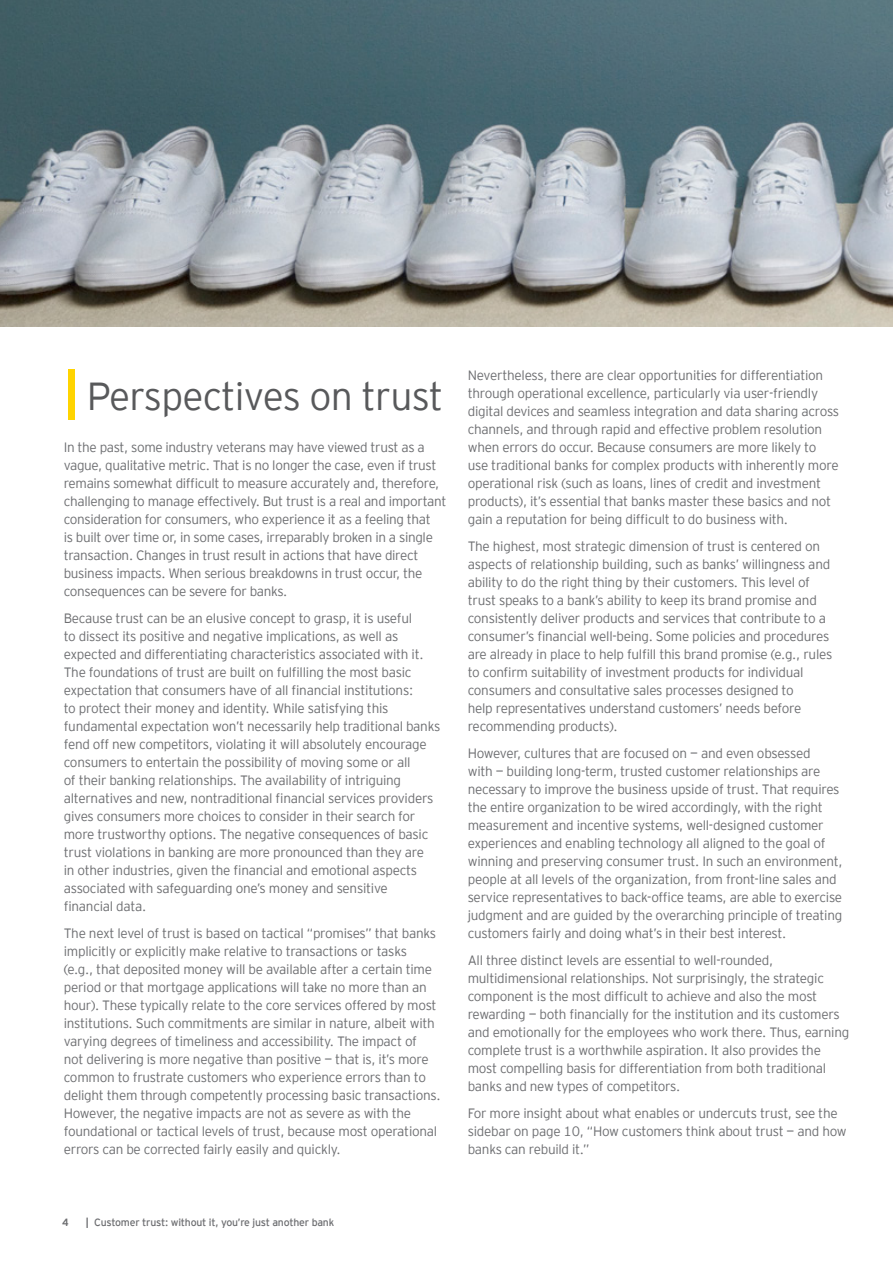
<style>
.page{position:relative;width:893px;height:1263px;background:#fff}
.page>*{position:absolute;margin:0;border:0;box-sizing:border-box;transform-origin:0 0}
.Paragraph_Style_1{font:300 39px "EY Interstate";letter-spacing:-.02em;color:#58595b}
.Body_copy{font:300 13.5px/18px "EY Interstate";letter-spacing:-.02em;color:#6d6e71}
.t1{font:10.5px "EY Interstate";letter-spacing:-.02em;color:#6d6e71}
.t2{font:700 10.5px "EY Interstate";color:#6d6e71}
.s1{font-weight:700;font-size:51px;color:#ffd400}
.s2{font-weight:700}
</style>
<div class="page">
<img style="left:0;top:0;width:893px;height:327px">
<p class="Paragraph_Style_1" style="left:64px;top:368px;width:381px"><span class="s1">|</span> Perspectives on trust</p>
<p class="Body_copy" style="left:64px;top:437px;width:384px">In the past, some industry veterans may have viewed trust as a vague, qualitative metric. That is no longer the case, even if trust remains somewhat difficult to measure accurately and, therefore, challenging to manage effectively. But trust is a real and important consideration for consumers, who experience it as a feeling that<br>is built over time or, in some cases, irreparably broken in a single transaction. Changes in trust result in actions that have direct business impacts. When serious breakdowns in trust occur, the consequences can be severe for banks.</p>
<p class="Body_copy" style="left:64px;top:608px;width:378px">Because trust can be an elusive concept to grasp, it is useful<br>to dissect its positive and negative implications, as well as expected and differentiating characteristics associated with it.<br>The foundations of trust are built on fulfilling the most basic expectation that consumers have of all financial institutions:<br>to protect their money and identity. While satisfying this fundamental expectation won’t necessarily help traditional banks fend off new competitors, violating it will absolutely encourage consumers to entertain the possibility of moving some or all<br>of their banking relationships. The availability of intriguing alternatives and new, nontraditional financial services providers gives consumers more choices to consider in their search for more trustworthy options. The negative consequences of basic trust violations in banking are more pronounced than they are<br>in other industries, given the financial and emotional aspects associated with safeguarding one’s money and sensitive financial data.</p>
<p class="Body_copy" style="left:64px;top:923px;width:378px">The next level of trust is based on tactical “promises” that banks implicitly or explicitly make relative to transactions or tasks<br>(e.g., that deposited money will be available after a certain time period or that mortgage applications will take no more than an hour). These typically relate to the core services offered by most institutions. Such commitments are similar in nature, albeit with varying degrees of timeliness and accessibility. The impact of<br>not delivering is more negative than positive — that is, it’s more common to frustrate customers who experience errors than to delight them through competently processing basic transactions.<br>However, the negative impacts are not as severe as with the foundational or tactical levels of trust, because most operational errors can be corrected fairly easily and quickly.</p>
<p class="Body_copy" style="left:468px;top:365px;width:373px">Nevertheless, there are clear opportunities for differentiation through operational excellence, particularly via user-friendly digital devices and seamless integration and data sharing across channels, and through rapid and effective problem resolution when errors do occur. Because consumers are more likely to use traditional banks for complex products with inherently more operational risk (such as loans, lines of credit and investment products), it’s essential that banks master these basics and not gain a reputation for being difficult to do business with.</p>
<p class="Body_copy" style="left:468px;top:536px;width:366px">The highest, most strategic dimension of trust is centered on aspects of relationship building, such as banks’ willingness and ability to do the right thing by their customers. This level of trust speaks to a bank’s ability to keep its brand promise and consistently deliver products and services that contribute to a consumer’s financial well-being. Some policies and procedures are already in place to help fulfill this brand promise (e.g., rules to confirm suitability of investment products for individual consumers and consultative sales processes designed to<br>help representatives understand customers’ needs before recommending products).</p>
<p class="Body_copy" style="left:468px;top:743px;width:376px">However, cultures that are focused on — and even obsessed<br>with — building long-term, trusted customer relationships are necessary to improve the business upside of trust. That requires the entire organization to be wired accordingly, with the right measurement and incentive systems, well-designed customer experiences and enabling technology all aligned to the goal of winning and preserving consumer trust. In such an environment, people at all levels of the organization, from front-line sales and service representatives to back-office teams, are able to exercise judgment and are guided by the overarching principle of treating customers fairly and doing what’s in their best interest.</p>
<p class="Body_copy" style="left:468px;top:950px;width:383px">All three distinct levels are essential to well-rounded, multidimensional relationships. Not surprisingly, the strategic component is the most difficult to achieve and also the most rewarding — both financially for the institution and its customers and emotionally for the employees who work there. Thus, earning complete trust is a worthwhile aspiration. It also provides the most compelling basis for differentiation from both traditional banks and new types of competitors.</p>
<p class="Body_copy" style="left:468px;top:1103px;width:380px">For more insight about what enables or undercuts trust, see the sidebar on page 10, “How customers think about trust — and how banks can rebuild it.”</p>
<p class="t2" style="left:62px;top:1215px;width:8px">4</p>
<p class="t1" style="left:86px;top:1215px;width:250px"><span class="s2">|</span> Customer trust: without it, you’re just another bank</p>
</div>
